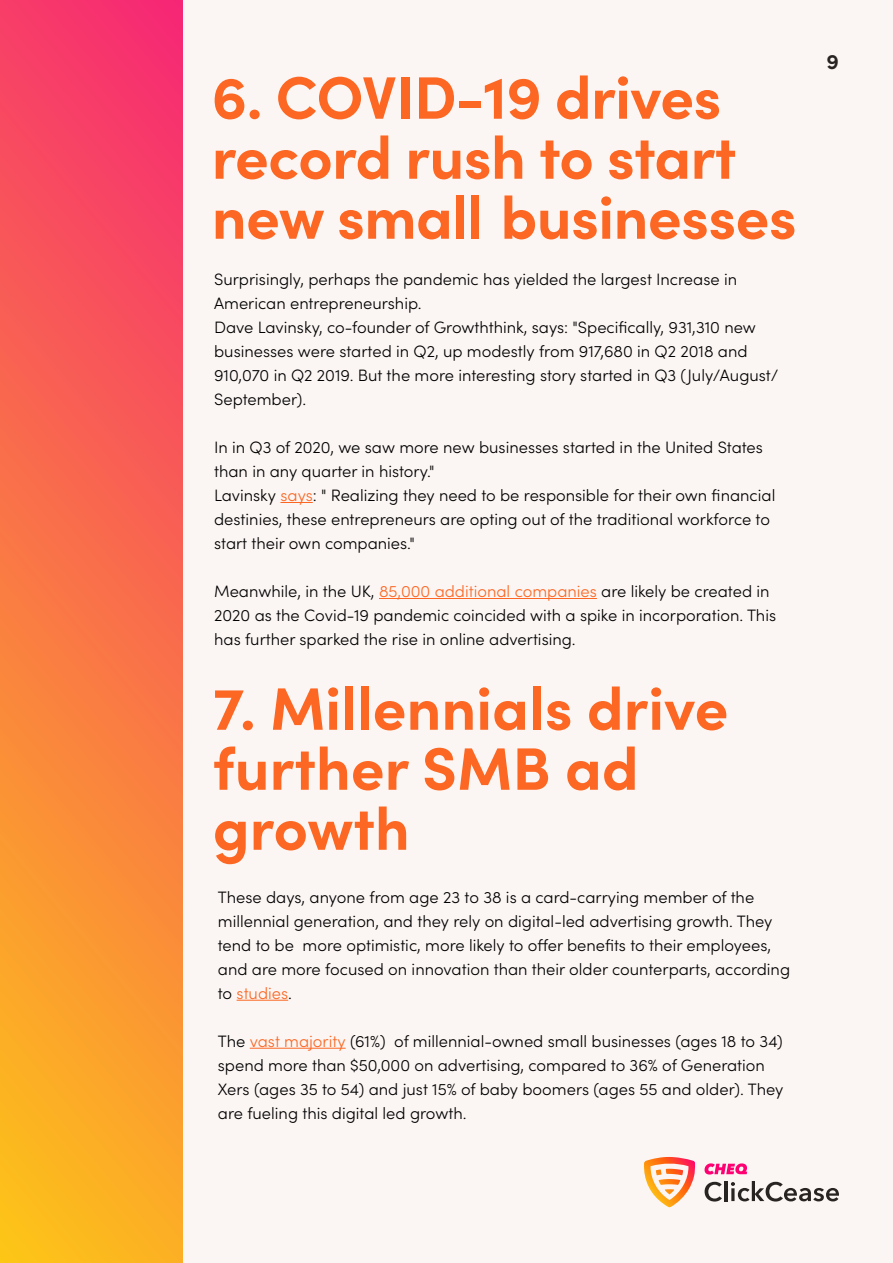
<style>
.page{position:relative;width:893px;height:1263px;background:#fbf6f4}
.page>*{position:absolute;margin:0;border:0;box-sizing:border-box;transform-origin:0 0}
.t1{font:700 60px/60px "Sofia Pro";letter-spacing:-.01em;color:#fc6723}
.t2{font:700 21px "Sofia Pro";color:#282421}
.t3{font:300 16.5px/24px "Sofia Pro";color:#000}
.s1{color:#fc6723}
</style>
<div class="page">
<svg style="left:644px;top:1157px;width:51px;height:50px"></svg>
<svg style="left:704px;top:1163px;width:43px;height:11px"></svg>
<svg style="left:705px;top:1182px;width:17px;height:19px"></svg>
<hr style="left:724px;top:1181px;width:3px;height:20px;background:#282421">
<svg style="left:731px;top:1181px;width:108px;height:20px"></svg>
<div style="left:0;top:0;width:182px;height:1263px;background:linear-gradient(to bottom,#f7316f,#fcbb1d)"></div>
<hr style="left:280px;top:502px;width:33px;height:1px;background:#fc6723">
<hr style="left:379px;top:598px;width:218px;height:1px;background:#fc6723">
<hr style="left:237px;top:1000px;width:51px;height:1px;background:#fc6723">
<hr style="left:250px;top:1048px;width:96px;height:1px;background:#fc6723">
<p class="t1" style="left:212px;top:63px;width:586px">6. COVID-19 drives record rush to start new small businesses</p>
<p class="t3" style="left:214px;top:266px;width:524px">Surprisingly, perhaps the pandemic has yielded the largest Increase in<br>American entrepreneurship.</p>
<p class="t3" style="left:214px;top:314px;width:566px">Dave Lavinsky, co-founder of Growththink, says: "Specifically, 931,310 new businesses were started in Q2, up modestly from 917,680 in Q2 2018 and 910,070 in Q2 2019. But the more interesting story started in Q3 (July/August/ September).</p>
<p class="t3" style="left:214px;top:434px;width:550px">In in Q3 of 2020, we saw more new businesses started in the United States than in any quarter in history."</p>
<p class="t3" style="left:214px;top:482px;width:563px">Lavinsky <span class="s1">says</span>: " Realizing they need to be responsible for their own financial destinies, these entrepreneurs are opting out of the traditional workforce to start their own companies."</p>
<p class="t3" style="left:214px;top:578px;width:563px">Meanwhile, in the UK, <span class="s1">85,000 additional companies</span> are likely be created in<br>2020 as the Covid-19 pandemic coincided with a spike in incorporation. This has further sparked the rise in online advertising.</p>
<p class="t1" style="left:213px;top:674px;width:517px">7. Millennials drive further SMB ad growth</p>
<p class="t3" style="left:218px;top:884px;width:574px">These days, anyone from age 23 to 38 is a card-carrying member of the millennial generation, and they rely on digital-led advertising growth. They tend to be more optimistic, more likely to offer benefits to their employees, and are more focused on innovation than their older counterparts, according to <span class="s1">studies</span>.</p>
<p class="t3" style="left:218px;top:1028px;width:567px">The <span class="s1">vast majority</span> (61%) of millennial-owned small businesses (ages 18 to 34) spend more than $50,000 on advertising, compared to 36% of Generation Xers (ages 35 to 54) and just 15% of baby boomers (ages 55 and older). They are fueling this digital led growth.</p>
<p class="t2" style="left:826px;top:46px;width:14px">9</p>
</div>
